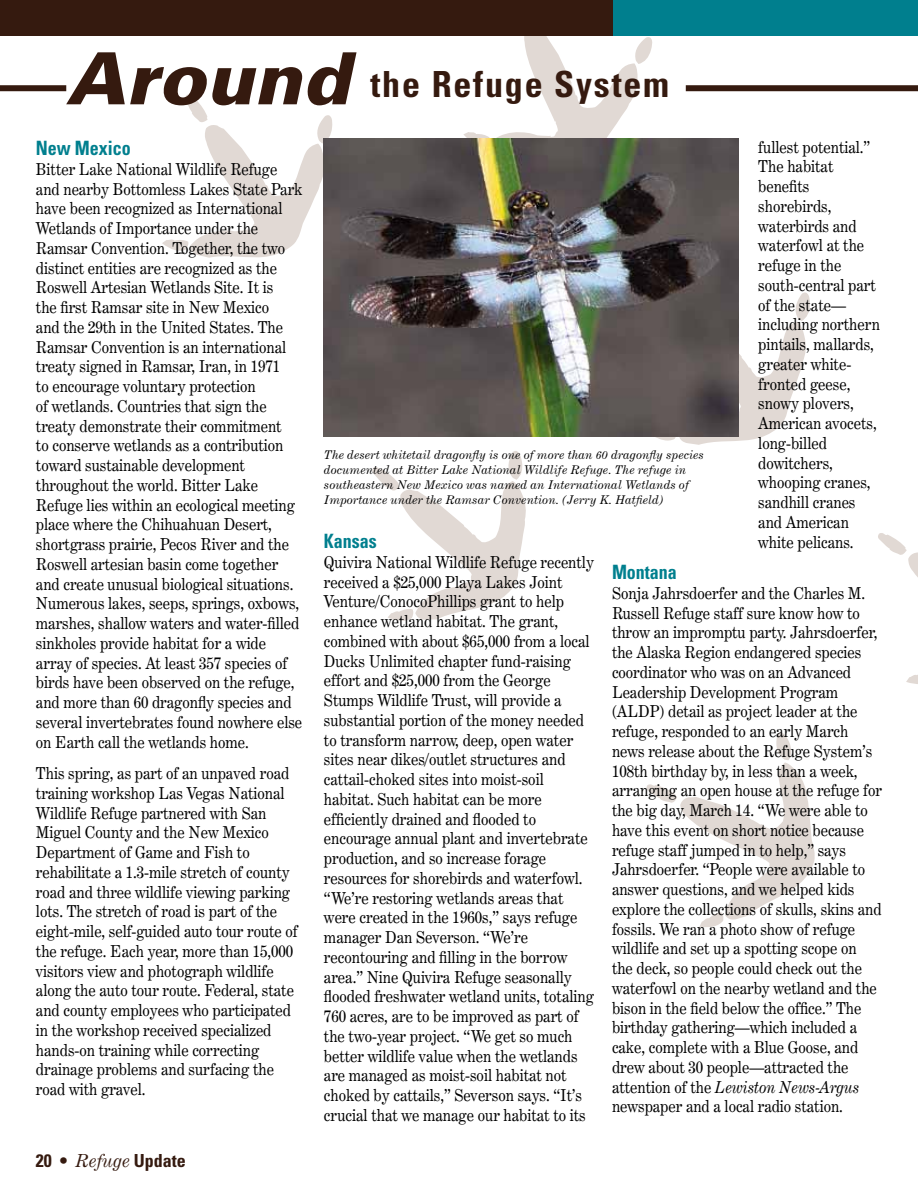
<style>
.page{position:relative;width:918px;height:1188px;background:#fff}
.page>*{position:absolute;margin:0;border:0;box-sizing:border-box;transform-origin:0 0}
.t1{font:700 condensed 36px "Univers";letter-spacing:.05em;color:#351a0f}
.Body_Header{font:700 condensed 19.8px "Univers";color:#007f8e;scale:.91 1}
.t2{font:700 condensed 18px "Univers";color:#351a0f}
.body_text{font:16.5px/19.8px "Century Expanded BT";color:#000;scale:.91 1}
.body_text-2{font:italic 12px/15px "Century Expanded";letter-spacing:.005em;color:#000}
.s1{font-weight:900;font-style:italic;font-stretch:normal;font-size:72px}
.s2{font-style:italic}
.s3{font-family:"Century Expanded BT";font-weight:400;font-style:italic;font-stretch:normal}
</style>
<div class="page">
<svg style="left:463px;top:36px;width:189px;height:102px"></svg>
<svg style="left:372px;top:451px;width:154px;height:170px"></svg>
<svg style="left:651px;top:284px;width:159px;height:161px"></svg>
<svg style="left:646px;top:732px;width:169px;height:195px"></svg>
<div style="left:0;top:0;width:918px;height:36px;background:#351a0f"></div>
<div style="left:686px;top:85px;width:232px;height:6px;background:#351a0f"></div>
<div style="left:0;top:85px;width:66px;height:6px;background:#351a0f"></div>
<svg style="left:878px;top:533px;width:40px;height:151px"></svg>
<div style="left:614px;top:0;width:304px;height:36px;background:#007f8e"></div>
<svg style="left:162px;top:94px;width:170px;height:164px"></svg>
<img style="left:324px;top:138px;width:414px;height:298px">
<h1 class="t1" style="left:65px;top:62px;width:605px"><span class="s1">Around</span> the Refuge System</h1>
<p class="Body_Header" style="left:36px;top:136px;width:106px">New Mexico</p>
<p class="body_text" style="left:36px;top:159px;width:294px">Bitter Lake National Wildlife Refuge and nearby Bottomless Lakes State Park have been recognized as International Wetlands of Importance under the Ramsar Convention. Together, the two distinct entities are recognized as the Roswell Artesian Wetlands Site. It is<br>the first Ramsar site in New Mexico<br>and the 29th in the United States. The Ramsar Convention is an international treaty signed in Ramsar, Iran, in 1971<br>to encourage voluntary protection<br>of wetlands. Countries that sign the treaty demonstrate their commitment<br>to conserve wetlands as a contribution toward sustainable development throughout the world. Bitter Lake Refuge lies within an ecological meeting place where the Chihuahuan Desert, shortgrass prairie, Pecos River and the Roswell artesian basin come together and create unusual biological situations.<br>Numerous lakes, seeps, springs, oxbows, marshes, shallow waters and water-filled sinkholes provide habitat for a wide array of species. At least 357 species of birds have been observed on the refuge, and more than 60 dragonfly species and several invertebrates found nowhere else on Earth call the wetlands home.</p>
<p class="body_text" style="left:36px;top:763px;width:289px">This spring, as part of an unpaved road training workshop Las Vegas National Wildlife Refuge partnered with San Miguel County and the New Mexico Department of Game and Fish to rehabilitate a 1.3-mile stretch of county road and three wildlife viewing parking lots. The stretch of road is part of the eight-mile, self-guided auto tour route of the refuge. Each year, more than 15,000 visitors view and photograph wildlife along the auto tour route. Federal, state and county employees who participated in the workshop received specialized hands-on training while correcting drainage problems and surfacing the road with gravel.</p>
<p class="body_text" style="left:758px;top:137px;width:135px">fullest potential.”<br>The habitat benefits shorebirds, waterbirds and waterfowl at the refuge in the south-central part of the state— including northern pintails, mallards, greater white&shy;fronted geese, snowy plovers,<br>American avocets, long-billed dowitchers, whooping cranes, sandhill cranes and American white pelicans.</p>
<p class="body_text-2" style="left:324px;top:447px;width:381px">The desert whitetail dragonfly is one of more than 60 dragonfly species documented at Bitter Lake National Wildlife Refuge. The refuge in southeastern New Mexico was named an International Wetlands of Importance under the Ramsar Convention. (Jerry K. Hatfield)</p>
<p class="Body_Header" style="left:324px;top:529px;width:60px">Kansas</p>
<p class="body_text" style="left:324px;top:552px;width:298px">Quivira National Wildlife Refuge recently received a $25,000 Playa Lakes Joint Venture/ConocoPhillips grant to help enhance wetland habitat. The grant, combined with about $65,000 from a local Ducks Unlimited chapter fund-raising effort and $25,000 from the George Stumps Wildlife Trust, will provide a substantial portion of the money needed to transform narrow, deep, open water sites near dikes/outlet structures and cattail-choked sites into moist-soil habitat. Such habitat can be more efficiently drained and flooded to encourage annual plant and invertebrate production, and so increase forage resources for shorebirds and waterfowl. “We’re restoring wetlands areas that were created in the 1960s,” says refuge manager Dan Severson. “We’re recontouring and filling in the borrow area.” Nine Quivira Refuge seasonally flooded freshwater wetland units, totaling 760 acres, are to be improved as part of the two-year project. “We get so much better wildlife value when the wetlands are managed as moist-soil habitat not choked by cattails,” Severson says. “It’s crucial that we manage our habitat to its</p>
<p class="Body_Header" style="left:612px;top:560px;width:73px">Montana</p>
<p class="body_text" style="left:612px;top:583px;width:298px">Sonja Jahrsdoerfer and the Charles M.<br>Russell Refuge staff sure know how to throw an impromptu party. Jahrsdoerfer, the Alaska Region endangered species coordinator who was on an Advanced Leadership Development Program (ALDP) detail as project leader at the refuge, responded to an early March news release about the Refuge System’s 108th birthday by, in less than a week, arranging an open house at the refuge for the big day, March 14. “We were able to have this event on short notice because refuge staff jumped in to help,” says Jahrsdoerfer. “People were available to answer questions, and we helped kids explore the collections of skulls, skins and fossils. We ran a photo show of refuge wildlife and set up a spotting scope on<br>the deck, so people could check out the waterfowl on the nearby wetland and the bison in the field below the office.” The birthday gathering—which included a cake, complete with a Blue Goose, and drew about 30 people—attracted the attention of the <span class="s2">Lewiston News-Argus </span>newspaper and a local radio station.</p>
<p class="t2" style="left:36px;top:1149px;width:151px">20 • <span class="s3">Refuge</span> Update</p>
</div>
